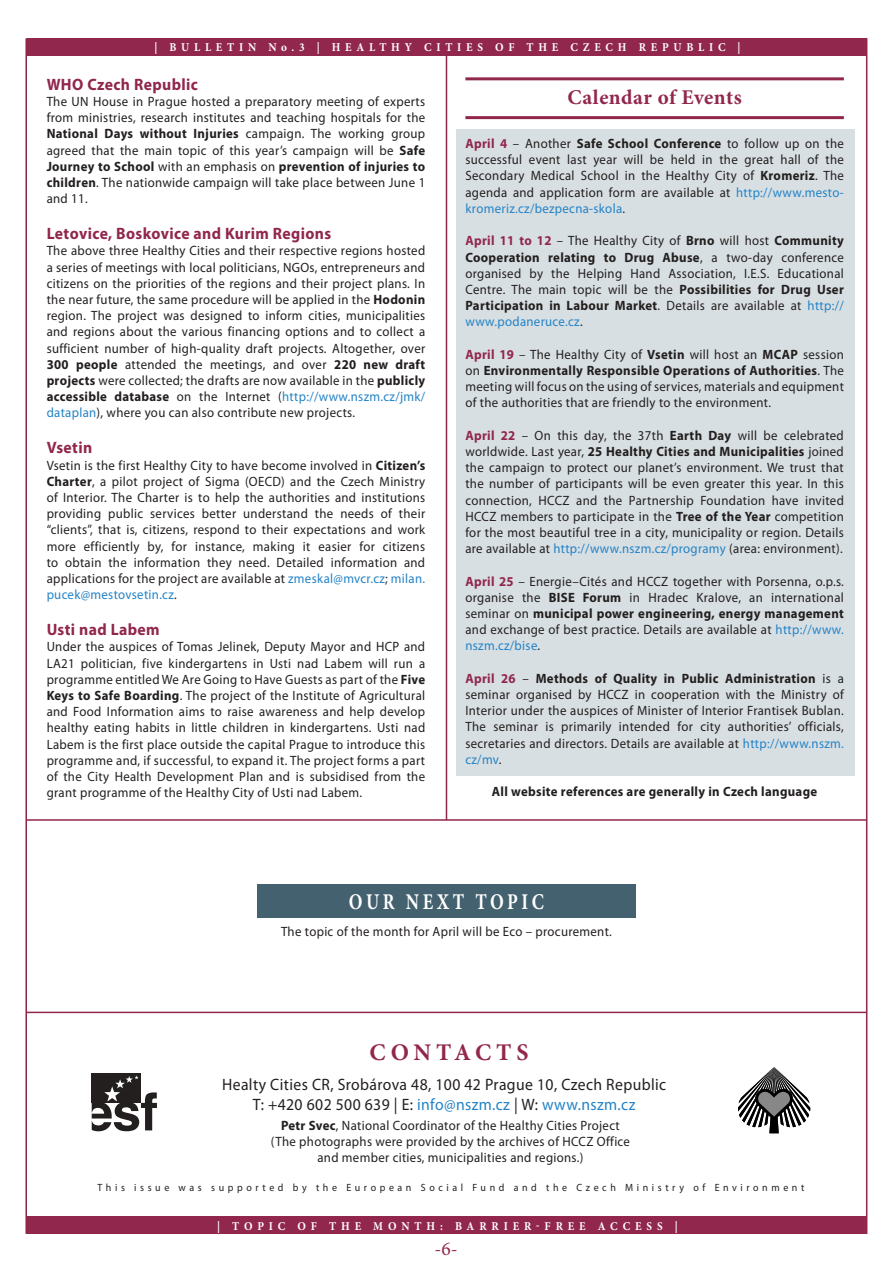
<style>
.page{position:relative;width:893px;height:1263px;background:#fff}
.page>*{position:absolute;margin:0;border:0;box-sizing:border-box;transform-origin:0 0}
.t1{font:700 23.85px "Minion Pro";letter-spacing:.2em;color:#91274d}
.t2{font:700 22.5px "Minion Pro";letter-spacing:.195em;color:#fff;scale:.8 1}
.t3{font:700 21px "Minion Pro";letter-spacing:.025em;color:#91274d}
.t4{font:19.5px "Minion Pro";color:#91274d}
.t5{font:16.5px/19.8px "Myriad Pro";letter-spacing:.025em;color:#231f1f;text-align:center;scale:.95 1}
.t6{font:700 16.5px "Myriad Pro";letter-spacing:.025em;color:#91274d;scale:.95 1}
.t7{font:13.5px/16.2px "Myriad Pro";letter-spacing:.025em;color:#231f1f;text-align:justify;scale:.95 1}
.t8{font:700 13.5px "Myriad Pro";letter-spacing:.025em;color:#231f1f;scale:.95 1}
.t9{font:700 12px "Minion Pro";letter-spacing:.43em;color:#fff;scale:.93 1}
.t10{font:10.5px "Myriad Pro";letter-spacing:.36em;color:#231f1f;scale:.95 1}
.s1{font-weight:700}
.s2{color:#2383c6}
.s3{font-weight:700;color:#91274d}
</style>
<div class="page">
<div style="left:457px;top:129px;width:398px;height:646px;background:#d8dfe3"></div>
<hr style="left:446px;top:55px;width:1px;height:765px;background:#91274d">
<hr style="left:25px;top:38px;width:2px;height:1196px;background:#91274d">
<hr style="left:866px;top:38px;width:1px;height:1196px;background:#91274d">
<div style="left:27px;top:1217px;width:839px;height:17px;background:#91274d"></div>
<div style="left:27px;top:38px;width:839px;height:17px;background:#91274d"></div>
<hr style="left:27px;top:1012px;width:839px;height:1px;background:#91274d">
<svg style="left:738px;top:1067px;width:72px;height:66px"></svg>
<div style="left:92px;top:1074px;width:49px;height:29px;background:#231f1f"></div>
<svg style="left:92px;top:1075px;width:65px;height:56px"></svg>
<hr style="left:465px;top:116px;width:379px;height:3px;background:#91274d">
<hr style="left:465px;top:77px;width:379px;height:3px;background:#91274d">
<div style="left:257px;top:884px;width:379px;height:34px;background:#43616f"></div>
<hr style="left:27px;top:819px;width:839px;height:2px;background:#91274d">
<p class="t9" style="left:155px;top:43px;width:632px">| BULLETIN No.3 | HEALTHY CITIES OF THE CZECH REPUBLIC |</p>
<p class="t6" style="left:47px;top:78px;width:161px">WHO Czech Republic</p>
<p class="t7" style="left:47px;top:95px;width:400px">The UN House in Prague hosted a preparatory meeting of experts from ministries, research institutes and teaching hospitals for the <span class="s1">National Days without Injuries</span> campaign. The working group agreed that the main topic of this year’s campaign will be <span class="s1">Safe Journey to School</span> with an emphasis on <span class="s1">prevention of injuries to children</span>. The nationwide campaign will take place between June 1 and 11.</p>
<p class="t6" style="left:47px;top:227px;width:301px">Letovice, Boskovice and Kurim Regions</p>
<p class="t7" style="left:47px;top:244px;width:400px">The above three Healthy Cities and their respective regions hosted a series of meetings with local politicians, NGOs, entrepreneurs and citizens on the priorities of the regions and their project plans. In the near future, the same procedure will be applied in the <span class="s1">Hodonin </span>region. The project was designed to inform cities, municipalities and regions about the various financing options and to collect a sufficient number of high-quality draft projects. Altogether, over <span class="s1">300 people</span> attended the meetings, and over <span class="s1">220 new draft projects</span> were collected; the drafts are now available in the <span class="s1">publicly accessible database</span> on the Internet (<span class="s2">http://www.nszm.cz/jmk/ dataplan</span>), where you can also contribute new projects.</p>
<p class="t6" style="left:47px;top:442px;width:50px">Vsetin</p>
<p class="t7" style="left:47px;top:458px;width:400px">Vsetin is the first Healthy City to have become involved in <span class="s1">Citizen’s Charter</span>, a pilot project of Sigma (OECD) and the Czech Ministry of Interior. The Charter is to help the authorities and institutions providing public services better understand the needs of their “clients”, that is, citizens, respond to their expectations and work more efficiently by, for instance, making it easier for citizens to obtain the information they need. Detailed information and applications for the project are available at <span class="s2">zmeskal@mvcr.cz</span>; <span class="s2">milan. pucek@mestovsetin.cz</span>.</p>
<p class="t6" style="left:47px;top:623px;width:121px">Usti nad Labem</p>
<p class="t7" style="left:47px;top:640px;width:400px">Under the auspices of Tomas Jelinek, Deputy Mayor and HCP and LA21 politician, five kindergartens in Usti nad Labem will run a programme entitled We Are Going to Have Guests as part of the <span class="s1">Five Keys to Safe Boarding</span>. The project of the Institute of Agricultural and Food Information aims to raise awareness and help develop healthy eating habits in little children in kindergartens. Usti nad Labem is the first place outside the capital Prague to introduce this programme and, if successful, to expand it. The project forms a part of the City Health Development Plan and is subsidised from the grant programme of the Healthy City of Usti nad Labem.</p>
<h3 class="t3" style="left:567px;top:89px;width:176px">Calendar of Events</h3>
<p class="t7" style="left:465px;top:137px;width:400px"><span class="s3">April 4</span> – Another <span class="s1">Safe School Conference</span> to follow up on the successful event last year will be held in the great hall of the Secondary Medical School in the Healthy City of <span class="s1">Kromeriz</span>. The agenda and application form are available at <span class="s2">http://www.mesto&shy;kromeriz.cz/bezpecna-skola</span>.</p>
<p class="t7" style="left:465px;top:234px;width:400px"><span class="s3">April 11 to 12</span> – The Healthy City of <span class="s1">Brno</span> will host <span class="s1">Community Cooperation relating to Drug Abuse</span>, a two-day conference organised by the Helping Hand Association, I.E.S. Educational Centre. The main topic will be the <span class="s1">Possibilities for Drug User Participation in Labour Market</span>. Details are available at <span class="s2">http:// www.podaneruce.cz</span>.</p>
<p class="t7" style="left:465px;top:347px;width:400px"><span class="s3">April 19</span> – The Healthy City of <span class="s1">Vsetin</span> will host an <span class="s1">MCAP</span> session on <span class="s1">Environmentally Responsible Operations of Authorities</span>. The meeting will focus on the using of services, materials and equipment of the authorities that are friendly to the environment.</p>
<p class="t7" style="left:465px;top:428px;width:400px"><span class="s3">April 22</span> – On this day, the 37th <span class="s1">Earth Day</span> will be celebrated worldwide. Last year, <span class="s1">25 Healthy Cities and Municipalities</span> joined the campaign to protect our planet’s environment. We trust that the number of participants will be even greater this year. In this connection, HCCZ and the Partnership Foundation have invited HCCZ members to participate in the <span class="s1">Tree of the Year</span> competition for the most beautiful tree in a city, municipality or region. Details are available at <span class="s2">http://www.nszm.cz/programy</span> (area: environment).</p>
<p class="t7" style="left:465px;top:574px;width:400px"><span class="s3">April 25</span> – Energie–Cités and HCCZ together with Porsenna, o.p.s. organise the <span class="s1">BISE Forum</span> in Hradec Kralove, an international seminar on <span class="s1">municipal power engineering, energy management </span>and exchange of best practice. Details are available at <span class="s2">http://www. nszm.cz/bise</span>.</p>
<p class="t7" style="left:465px;top:671px;width:400px"><span class="s3">April 26</span> – <span class="s1">Methods of Quality in Public Administration</span> is a seminar organised by HCCZ in cooperation with the Ministry of Interior under the auspices of Minister of Interior Frantisek Bublan.<br>The seminar is primarily intended for city authorities’ officials, secretaries and directors. Details are available at <span class="s2">http://www.nszm. cz/mv</span>.</p>
<p class="t8" style="left:492px;top:786px;width:344px">All website references are generally in Czech language</p>
<h2 class="t2" style="left:349px;top:893px;width:245px">OUR NEXT TOPIC</h2>
<p class="t7" style="left:281px;top:924px;width:350px">The topic of the month for April will be Eco – procurement.</p>
<h1 class="t1" style="left:370px;top:1043px;width:160px">CONTACTS</h1>
<p class="t5" style="left:222px;top:1076px;width:469px">Healty Cities CR, Srobárova 48, 100 42 Prague 10, Czech Republic<br>T: +420 602 500 639 | E: <span class="s2">info@nszm.cz</span> | W: <span class="s2">www.nszm.cz</span></p>
<p class="t7" style="left:271px;top:1119px;width:380px;text-align:center"><span class="s1">Petr Svec</span>, National Coordinator of the Healthy Cities Project (The photographs were provided by the archives of HCCZ Office and member cities, municipalities and regions.)</p>
<p class="t10" style="left:97px;top:1183px;width:746px">This issue was supported by the European Social Fund and the Czech Ministry of Environment</p>
<p class="t9" style="left:217px;top:1221px;width:497px">| TOPIC OF THE MONTH: BARRIER-FREE ACCESS |</p>
<h3 class="t4" style="left:434px;top:1241px;width:25px">-6-</h3>
</div>
